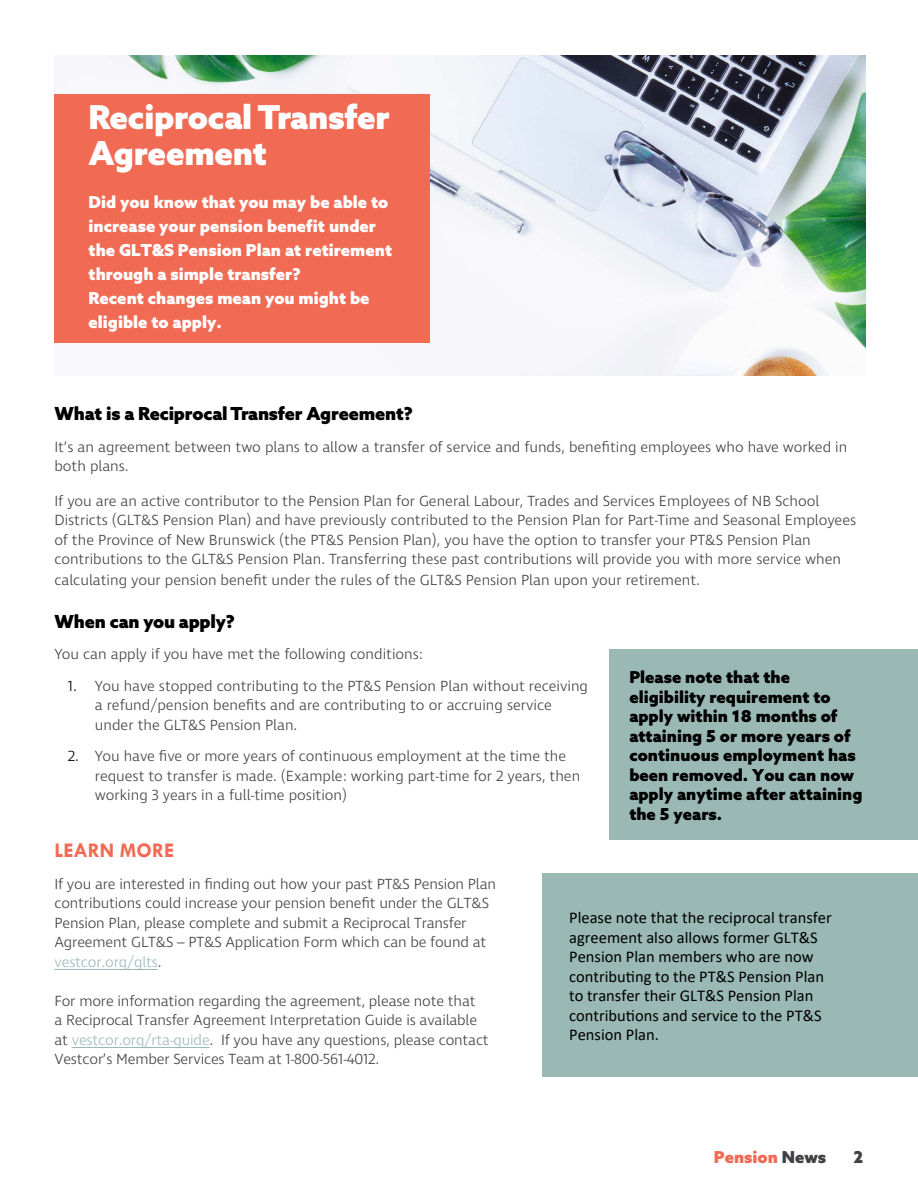
<style>
.page{position:relative;width:918px;height:1188px;background:#fff}
.page>*{position:absolute;margin:0;border:0;box-sizing:border-box;transform-origin:0 0}
.t1{font:900 33px/36px "Azo Sans";letter-spacing:-.01em;color:#fff}
.t2{font:700 21px "Tw Cen";color:#f26a54}
.t3{font:900 18px "Azo Sans";letter-spacing:-.01em;color:#000}
.t4{font:16.5px/19.5px "Calibri";color:#000}
.t5{font:900 16.5px/19.5px "Azo Sans";color:#000}
.t6{font:900 16.5px/24px "Azo Sans";color:#fff}
.t7{font:900 16.5px "Azo Sans";color:#f26a54}
.t8{font:900 16.5px "Azo Sans";color:#414042}
.t9{font:300 15px/19.5px "Ingra";color:#414042}
.s1{color:#000}
.s2{color:#9ab9b5}
.s3{color:#414042}
</style>
<div class="page">
<hr style="left:54px;top:969px;width:104px;height:1px;background:#9ab9b5">
<hr style="left:72px;top:1047px;width:138px;height:1px;background:#9ab9b5">
<div style="left:542px;top:874px;width:376px;height:203px;background:#9ab9b4"></div>
<img style="left:106px;top:55px;width:759px;height:321px">
<div style="left:54px;top:94px;width:376px;height:249px;background:#f16a54"></div>
<div style="left:609px;top:650px;width:309px;height:190px;background:#9ab9b4"></div>
<h1 class="t1" style="left:89px;top:98px;width:303px">Reciprocal Transfer<br>Agreement</h1>
<p class="t6" style="left:89px;top:190px;width:305px">Did you know that you may be able to increase your pension benefit under the GLT&amp;S Pension Plan at retirement through a simple transfer?<br>Recent changes mean you might be eligible to apply.</p>
<p class="t3" style="left:54px;top:402px;width:360px">What is a Reciprocal Transfer Agreement?</p>
<p class="t9" style="left:54px;top:438px;width:794px">It’s an agreement between two plans to allow a transfer of service and funds, benefiting employees who have worked in both plans.</p>
<p class="t9" style="left:54px;top:492px;width:803px">If you are an active contributor to the Pension Plan for General Labour, Trades and Services Employees of NB School Districts (GLT&amp;S Pension Plan) and have previously contributed to the Pension Plan for Part-Time and Seasonal Employees of the Province of New Brunswick (the PT&amp;S Pension Plan), you have the option to transfer your PT&amp;S Pension Plan contributions to the GLT&amp;S Pension Plan. Transferring these past contributions will provide you with more service when</p>
<p class="t9" style="left:54px;top:571px;width:647px">calculating your pension benefit under the rules of the GLT&amp;S Pension Plan upon your retirement.</p>
<p class="t3" style="left:54px;top:609px;width:182px">When can you apply?</p>
<p class="t9" style="left:54px;top:645px;width:370px">You can apply if you have met the following conditions:</p>
<p class="t9" style="left:95px;top:677px;width:495px;text-indent:-27px"><span class="s1">1.</span> You have stopped contributing to the PT&amp;S Pension Plan without receiving a refund/pension benefits and are contributing to or accruing service under the GLT&amp;S Pension Plan.</p>
<p class="t9" style="left:95px;top:747px;width:487px;text-indent:-27px"><span class="s1">2.</span> You have five or more years of continuous employment at the time the request to transfer is made. (Example: working part-time for 2 years, then working 3 years in a full-time position)</p>
<p class="t5" style="left:629px;top:667px;width:235px">Please note that the eligibility requirement to apply within 18 months of attaining 5 or more years of continuous employment has been removed. You can now apply anytime after attaining the 5 years.</p>
<h2 class="t2" style="left:54px;top:838px;width:121px">LEARN MORE</h2>
<p class="t9" style="left:54px;top:875px;width:443px">If you are interested in finding out how your past PT&amp;S Pension Plan contributions could increase your pension benefit under the GLT&amp;S Pension Plan, please complete and submit a Reciprocal Transfer Agreement GLT&amp;S – PT&amp;S Application Form which can be found at <span class="s2">vestcor.org/glts</span>.</p>
<p class="t9" style="left:54px;top:992px;width:436px">For more information regarding the agreement, please note that<br>a Reciprocal Transfer Agreement Interpretation Guide is available at <span class="s2">vestcor.org/rta-guide</span>. If you have any questions, please contact Vestcor’s Member Services Team at 1-800-561-4012.</p>
<p class="t4" style="left:569px;top:908px;width:264px">Please note that the reciprocal transfer agreement also allows former GLT&amp;S Pension Plan members who are now contributing to the PT&amp;S Pension Plan to transfer their GLT&amp;S Pension Plan contributions and service to the PT&amp;S Pension Plan.</p>
<p class="t7" style="left:714px;top:1146px;width:114px">Pension <span class="s3">News</span></p>
<p class="t8" style="left:854px;top:1146px;width:11px">2</p>
</div>
